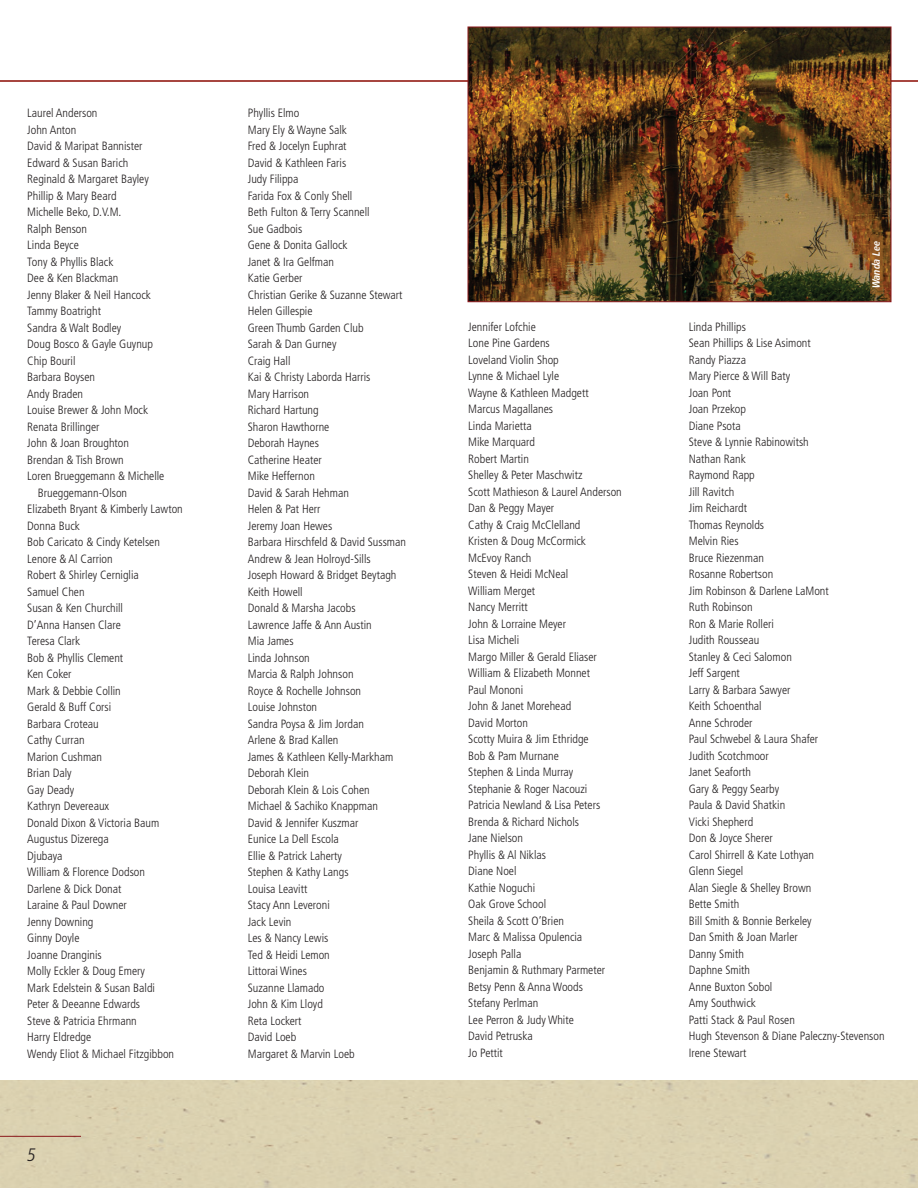
<style>
.page{position:relative;width:918px;height:1188px;background:#fff}
.page>*{position:absolute;margin:0;border:0;box-sizing:border-box;transform-origin:0 0}
.t1{font:italic 300 condensed 18px "Frutiger LT Pro";color:#231f20}
.t2{font:300 condensed 12px/16.5px "Frutiger LT Std";color:#231f20}
.t3{font:italic 700 condensed 10.5px "Frutiger LT Com";color:#fff}
</style>
<div class="page">
<hr style="left:0;top:80px;width:918px;height:2px;background:#8b0a02">
<img style="left:470px;top:29px;width:419px;height:271px">
<div style="left:468px;top:27px;width:423px;height:275px;border:1px solid #8a171a"></div>
<img style="left:870px;top:235px;width:13px;height:58px">
<hr style="left:0;top:1136px;width:81px;height:1px;background:#8a171a">
<p class="t2" style="left:27px;top:105px;width:72px">Laurel Anderson</p>
<p class="t2" style="left:27px;top:121px;width:51px">John Anton</p>
<p class="t2" style="left:27px;top:138px;width:117px">David &amp; Maripat Bannister</p>
<p class="t2" style="left:27px;top:154px;width:103px">Edward &amp; Susan Barich</p>
<p class="t2" style="left:27px;top:171px;width:123px">Reginald &amp; Margaret Bayley</p>
<p class="t2" style="left:27px;top:187px;width:91px">Phillip &amp; Mary Beard</p>
<p class="t2" style="left:27px;top:204px;width:96px">Michelle Beko, D.V.M.</p>
<p class="t2" style="left:27px;top:220px;width:61px">Ralph Benson</p>
<p class="t2" style="left:27px;top:237px;width:53px">Linda Beyce</p>
<p class="t2" style="left:27px;top:253px;width:88px">Tony &amp; Phyllis Black</p>
<p class="t2" style="left:27px;top:270px;width:93px">Dee &amp; Ken Blackman</p>
<p class="t2" style="left:27px;top:286px;width:125px">Jenny Blaker &amp; Neil Hancock</p>
<p class="t2" style="left:27px;top:303px;width:75px">Tammy Boatright</p>
<p class="t2" style="left:27px;top:319px;width:95px">Sandra &amp; Walt Bodley</p>
<p class="t2" style="left:27px;top:336px;width:127px">Doug Bosco &amp; Gayle Guynup</p>
<p class="t2" style="left:27px;top:352px;width:50px">Chip Bouril</p>
<p class="t2" style="left:27px;top:369px;width:69px">Barbara Boysen</p>
<p class="t2" style="left:27px;top:385px;width:57px">Andy Braden</p>
<p class="t2" style="left:27px;top:402px;width:122px">Louise Brewer &amp; John Mock</p>
<p class="t2" style="left:27px;top:418px;width:74px">Renata Brillinger</p>
<p class="t2" style="left:27px;top:435px;width:103px">John &amp; Joan Broughton</p>
<p class="t2" style="left:27px;top:451px;width:98px">Brendan &amp; Tish Brown</p>
<p class="t2" style="left:27px;top:468px;width:139px">Loren Brueggemann &amp; Michelle</p>
<p class="t2" style="left:38px;top:484px;width:91px">Brueggemann-Olson</p>
<p class="t2" style="left:27px;top:501px;width:157px">Elizabeth Bryant &amp; Kimberly Lawton</p>
<p class="t2" style="left:27px;top:517px;width:54px">Donna Buck</p>
<p class="t2" style="left:27px;top:534px;width:134px">Bob Caricato &amp; Cindy Ketelsen</p>
<p class="t2" style="left:27px;top:550px;width:87px">Lenore &amp; Al Carrion</p>
<p class="t2" style="left:27px;top:567px;width:113px">Robert &amp; Shirley Cerniglia</p>
<p class="t2" style="left:27px;top:583px;width:59px">Samuel Chen</p>
<p class="t2" style="left:27px;top:600px;width:97px">Susan &amp; Ken Churchill</p>
<p class="t2" style="left:27px;top:616px;width:95px">D’Anna Hansen Clare</p>
<p class="t2" style="left:27px;top:633px;width:55px">Teresa Clark</p>
<p class="t2" style="left:27px;top:649px;width:98px">Bob &amp; Phyllis Clement</p>
<p class="t2" style="left:27px;top:666px;width:46px">Ken Coker</p>
<p class="t2" style="left:27px;top:682px;width:95px">Mark &amp; Debbie Collin</p>
<p class="t2" style="left:27px;top:699px;width:85px">Gerald &amp; Buff Corsi</p>
<p class="t2" style="left:27px;top:715px;width:73px">Barbara Croteau</p>
<p class="t2" style="left:27px;top:732px;width:59px">Cathy Curran</p>
<p class="t2" style="left:27px;top:748px;width:76px">Marion Cushman</p>
<p class="t2" style="left:27px;top:765px;width:46px">Brian Daly</p>
<p class="t2" style="left:27px;top:781px;width:48px">Gay Deady</p>
<p class="t2" style="left:27px;top:798px;width:84px">Kathryn Devereaux</p>
<p class="t2" style="left:27px;top:814px;width:134px">Donald Dixon &amp; Victoria Baum</p>
<p class="t2" style="left:27px;top:831px;width:83px">Augustus Dizerega</p>
<p class="t2" style="left:27px;top:847px;width:37px">Djubaya</p>
<p class="t2" style="left:27px;top:864px;width:119px">William &amp; Florence Dodson</p>
<p class="t2" style="left:27px;top:880px;width:96px">Darlene &amp; Dick Donat</p>
<p class="t2" style="left:27px;top:897px;width:101px">Laraine &amp; Paul Downer</p>
<p class="t2" style="left:27px;top:913px;width:68px">Jenny Downing</p>
<p class="t2" style="left:27px;top:930px;width:54px">Ginny Doyle</p>
<p class="t2" style="left:27px;top:946px;width:76px">Joanne Dranginis</p>
<p class="t2" style="left:27px;top:963px;width:119px">Molly Eckler &amp; Doug Emery</p>
<p class="t2" style="left:27px;top:979px;width:129px">Mark Edelstein &amp; Susan Baldi</p>
<p class="t2" style="left:27px;top:996px;width:114px">Peter &amp; Deeanne Edwards</p>
<p class="t2" style="left:27px;top:1012px;width:111px">Steve &amp; Patricia Ehrmann</p>
<p class="t2" style="left:27px;top:1029px;width:65px">Harry Eldredge</p>
<p class="t2" style="left:27px;top:1045px;width:148px">Wendy Eliot &amp; Michael Fitzgibbon</p>
<h1 class="t1" style="left:27px;top:1144px;width:10px">5</h1>
<p class="t2" style="left:248px;top:105px;width:160px">Phyllis Elmo<br>Mary Ely &amp; Wayne Salk<br>Fred &amp; Jocelyn Euphrat<br>David &amp; Kathleen Faris<br>Judy Filippa<br>Farida Fox &amp; Conly Shell<br>Beth Fulton &amp; Terry Scannell<br>Sue Gadbois<br>Gene &amp; Donita Gallock<br>Janet &amp; Ira Gelfman<br>Katie Gerber<br>Christian Gerike &amp; Suzanne Stewart<br>Helen Gillespie<br>Green Thumb Garden Club<br>Sarah &amp; Dan Gurney<br>Craig Hall<br>Kai &amp; Christy Laborda Harris<br>Mary Harrison<br>Richard Hartung<br>Sharon Hawthorne<br>Deborah Haynes<br>Catherine Heater<br>Mike Heffernon<br>David &amp; Sarah Hehman<br>Helen &amp; Pat Herr<br>Jeremy Joan Hewes<br>Barbara Hirschfeld &amp; David Sussman<br>Andrew &amp; Jean Holroyd-Sills<br>Joseph Howard &amp; Bridget Beytagh<br>Keith Howell<br>Donald &amp; Marsha Jacobs<br>Lawrence Jaffe &amp; Ann Austin<br>Mia James<br>Linda Johnson<br>Marcia &amp; Ralph Johnson<br>Royce &amp; Rochelle Johnson<br>Louise Johnston<br>Sandra Poysa &amp; Jim Jordan<br>Arlene &amp; Brad Kallen<br>James &amp; Kathleen Kelly-Markham<br>Deborah Klein<br>Deborah Klein &amp; Lois Cohen<br>Michael &amp; Sachiko Knappman<br>David &amp; Jennifer Kuszmar<br>Eunice La Dell Escola<br>Ellie &amp; Patrick Laherty<br>Stephen &amp; Kathy Langs<br>Louisa Leavitt<br>Stacy Ann Leveroni<br>Jack Levin<br>Les &amp; Nancy Lewis<br>Ted &amp; Heidi Lemon<br>Littorai Wines<br>Suzanne Llamado<br>John &amp; Kim Lloyd<br>Reta Lockert<br>David Loeb<br>Margaret &amp; Marvin Loeb</p>
<p class="t3" style="left:870px;top:288px;width:49px;rotate:-90deg">Wanda Lee</p>
<p class="t2" style="left:468px;top:319px;width:155px">Jennifer Lofchie<br>Lone Pine Gardens<br>Loveland Violin Shop<br>Lynne &amp; Michael Lyle<br>Wayne &amp; Kathleen Madgett<br>Marcus Magallanes<br>Linda Marietta<br>Mike Marquard<br>Robert Martin<br>Shelley &amp; Peter Maschwitz<br>Scott Mathieson &amp; Laurel Anderson<br>Dan &amp; Peggy Mayer<br>Cathy &amp; Craig McClelland<br>Kristen &amp; Doug McCormick<br>McEvoy Ranch<br>Steven &amp; Heidi McNeal<br>William Merget<br>Nancy Merritt<br>John &amp; Lorraine Meyer<br>Lisa Micheli<br>Margo Miller &amp; Gerald Eliaser<br>William &amp; Elizabeth Monnet<br>Paul Mononi<br>John &amp; Janet Morehead<br>David Morton<br>Scotty Muira &amp; Jim Ethridge<br>Bob &amp; Pam Murnane<br>Stephen &amp; Linda Murray<br>Stephanie &amp; Roger Nacouzi<br>Patricia Newland &amp; Lisa Peters<br>Brenda &amp; Richard Nichols<br>Jane Nielson<br>Phyllis &amp; Al Niklas<br>Diane Noel<br>Kathie Noguchi<br>Oak Grove School<br>Sheila &amp; Scott O’Brien<br>Marc &amp; Malissa Opulencia<br>Joseph Palla<br>Benjamin &amp; Ruthmary Parmeter<br>Betsy Penn &amp; Anna Woods<br>Stefany Perlman<br>Lee Perron &amp; Judy White<br>David Petruska<br>Jo Pettit</p>
<p class="t2" style="left:689px;top:319px;width:197px">Linda Phillips<br>Sean Phillips &amp; Lise Asimont<br>Randy Piazza<br>Mary Pierce &amp; Will Baty<br>Joan Pont<br>Joan Przekop<br>Diane Psota<br>Steve &amp; Lynnie Rabinowitsh<br>Nathan Rank<br>Raymond Rapp<br>Jill Ravitch<br>Jim Reichardt<br>Thomas Reynolds<br>Melvin Ries<br>Bruce Riezenman<br>Rosanne Robertson<br>Jim Robinson &amp; Darlene LaMont<br>Ruth Robinson<br>Ron &amp; Marie Rolleri<br>Judith Rousseau<br>Stanley &amp; Ceci Salomon<br>Jeff Sargent<br>Larry &amp; Barbara Sawyer<br>Keith Schoenthal<br>Anne Schroder<br>Paul Schwebel &amp; Laura Shafer<br>Judith Scotchmoor<br>Janet Seaforth<br>Gary &amp; Peggy Searby<br>Paula &amp; David Shatkin<br>Vicki Shepherd<br>Don &amp; Joyce Sherer<br>Carol Shirrell &amp; Kate Lothyan<br>Glenn Siegel<br>Alan Siegle &amp; Shelley Brown<br>Bette Smith<br>Bill Smith &amp; Bonnie Berkeley<br>Dan Smith &amp; Joan Marler<br>Danny Smith<br>Daphne Smith<br>Anne Buxton Sobol<br>Amy Southwick<br>Patti Stack &amp; Paul Rosen<br>Hugh Stevenson &amp; Diane Paleczny-Stevenson<br>Irene Stewart</p>
</div>
